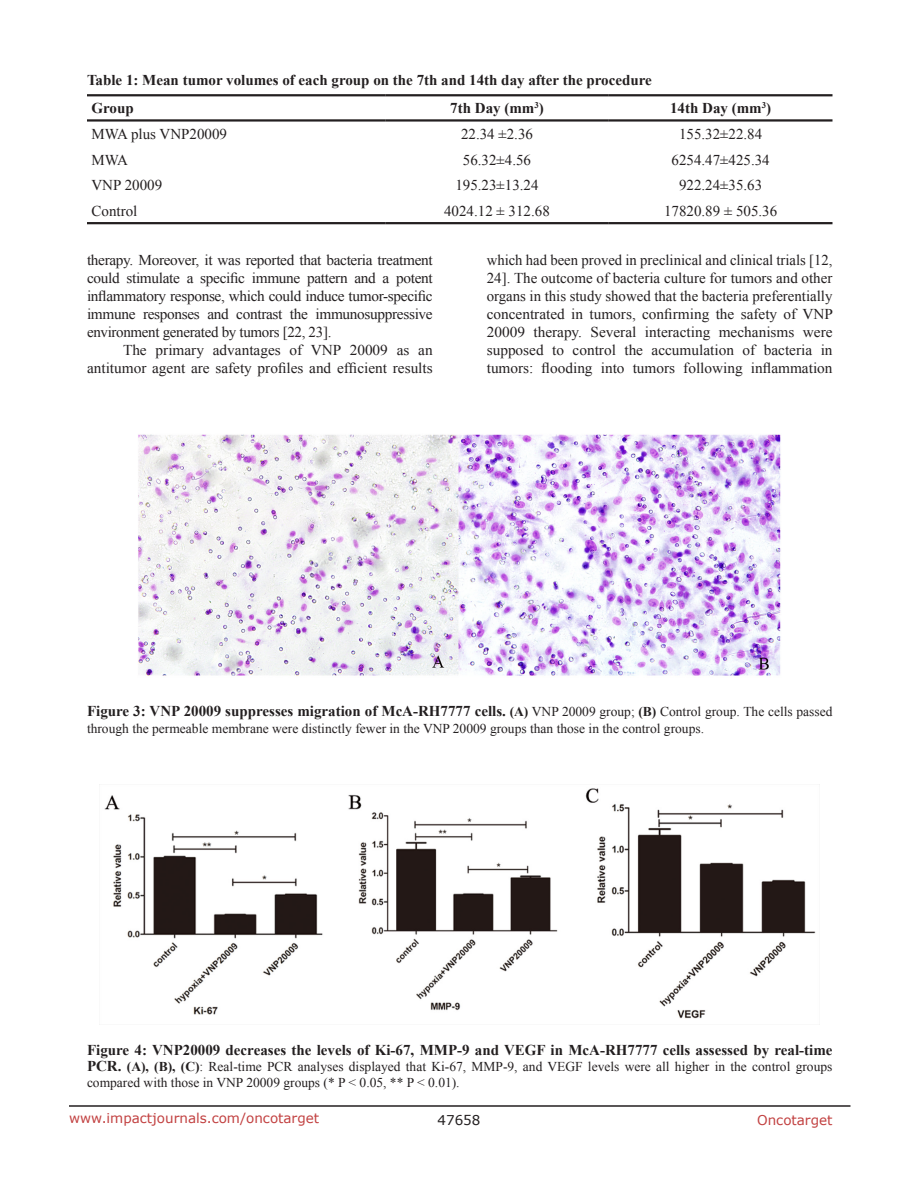
<style>
.page{position:relative;width:918px;height:1188px;background:#fff}
.page>*{position:absolute;margin:0;border:0;box-sizing:border-box;transform-origin:0 0}
.BodyText{font:15px/18px "Times New Roman";color:#231f20;text-align:justify}
.figuretext{font:700 15px "Times New Roman";color:#231f20}
.TableText1_Center{font:15px "Times New Roman";color:#231f20}
.Table_head{font:700 15px "Times New Roman";color:#231f20}
.TableText1{font:15px "Times New Roman";color:#231f20}
.Table_head_centre{font:700 15px "Times New Roman";color:#231f20}
.figuretext-2{font:13.5px/16.2px "Times New Roman";color:#231f20}
.t1{font:13.5px "Verdana";color:#c24141}
.t2{font:13.5px "Verdana";color:#231f20}
.s1{font-size:13.5px}
.s2{font-weight:400;font-size:13.5px}
.s3{font-weight:700;font-size:15px}
.s4{font-weight:700}
</style>
<div class="page">
<hr style="left:69px;top:1105px;width:781px;height:2px;background:#231f20">
<img style="left:138px;top:434px;width:643px;height:242px">
<img style="left:104px;top:788px;width:716px;height:237px">
<svg style="left:87px;top:96px;width:745px;height:1px"></svg>
<hr style="left:87px;top:94px;width:298px;height:2px;background:#231f20">
<hr style="left:385px;top:94px;width:224px;height:2px;background:#231f20">
<hr style="left:609px;top:94px;width:223px;height:2px;background:#231f20">
<hr style="left:87px;top:119px;width:298px;height:3px;background:#231f20">
<hr style="left:385px;top:119px;width:224px;height:3px;background:#231f20">
<hr style="left:609px;top:119px;width:223px;height:3px;background:#231f20">
<hr style="left:87px;top:222px;width:298px;height:2px;background:#231f20">
<hr style="left:385px;top:222px;width:224px;height:2px;background:#231f20">
<hr style="left:609px;top:222px;width:223px;height:2px;background:#231f20">
<p class="Table_head" style="left:87px;top:70px;width:566px">Table 1: Mean tumor volumes of each group on the 7th and 14th day after the procedure</p>
<p class="Table_head" style="left:92px;top:98px;width:44px">Group</p>
<p class="Table_head_centre" style="left:450px;top:98px;width:95px">7th Day (mm<sup>3</sup>)</p>
<p class="Table_head_centre" style="left:670px;top:98px;width:103px">14th Day (mm<sup>3</sup>)</p>
<p class="TableText1" style="left:92px;top:124px;width:137px">MWA plus VNP20009</p>
<p class="TableText1_Center" style="left:461px;top:124px;width:73px">22.34 ±2.36</p>
<p class="TableText1_Center" style="left:679px;top:124px;width:85px">155.32±22.84</p>
<p class="TableText1" style="left:92px;top:150px;width:38px">MWA</p>
<p class="TableText1_Center" style="left:463px;top:150px;width:70px">56.32±4.56</p>
<p class="TableText1_Center" style="left:672px;top:150px;width:100px">6254.47±425.34</p>
<p class="TableText1" style="left:92px;top:175px;width:72px">VNP 20009</p>
<p class="TableText1_Center" style="left:455px;top:175px;width:85px">195.23±13.24</p>
<p class="TableText1_Center" style="left:679px;top:175px;width:85px">922.24±35.63</p>
<p class="TableText1" style="left:92px;top:201px;width:47px">Control</p>
<p class="TableText1_Center" style="left:444px;top:201px;width:107px">4024.12 ± 312.68</p>
<p class="TableText1_Center" style="left:664px;top:201px;width:115px">17820.89 ± 505.36</p>
<p class="BodyText" style="left:87px;top:251px;width:347px">therapy. Moreover, it was reported that bacteria treatment could stimulate a specific immune pattern and a potent inflammatory response, which could induce tumor-specific immune responses and contrast the immunosuppressive environment generated by tumors [22, 23].</p>
<p class="BodyText" style="left:87px;top:341px;width:347px;text-align:right">The primary advantages of VNP 20009 as an antitumor agent are safety profiles and efficient results</p>
<p class="BodyText" style="left:487px;top:251px;width:348px">which had been proved in preclinical and clinical trials [12, 24]. The outcome of bacteria culture for tumors and other organs in this study showed that the bacteria preferentially concentrated in tumors, confirming the safety of VNP 20009 therapy. Several interacting mechanisms were supposed to control the accumulation of bacteria in tumors: flooding into tumors following inflammation</p>
<p class="figuretext" style="left:87px;top:701px;width:747px">Figure 3: VNP 20009 suppresses migration of McA-RH7777 cells. <span class="s1">(A)</span> <span class="s2">VNP 20009 group;</span> <span class="s1">(B)</span> <span class="s2">Control group. The cells passed</span></p>
<p class="figuretext-2" style="left:87px;top:720px;width:619px">through the permeable membrane were distinctly fewer in the VNP 20009 groups than those in the control groups.</p>
<p class="figuretext" style="left:87px;top:1039px;width:747px">Figure 4: VNP20009 decreases the levels of Ki-67, MMP-9 and VEGF in McA-RH7777 cells assessed by real-time</p>
<p class="figuretext-2" style="left:87px;top:1058px;width:747px"><span class="s3">PCR.</span> <span class="s4">(A), (B), (C)</span>: Real-time PCR analyses displayed that Ki-67, MMP-9, and VEGF levels were all higher in the control groups compared with those in VNP 20009 groups (* P &lt; 0.05, ** P &lt; 0.01).</p>
<p class="t1" style="left:69px;top:1109px;width:252px">www.impactjournals.com/oncotarget</p>
<p class="t2" style="left:438px;top:1111px;width:44px">47658</p>
<p class="t1" style="left:757px;top:1111px;width:77px">Oncotarget</p>
</div>
